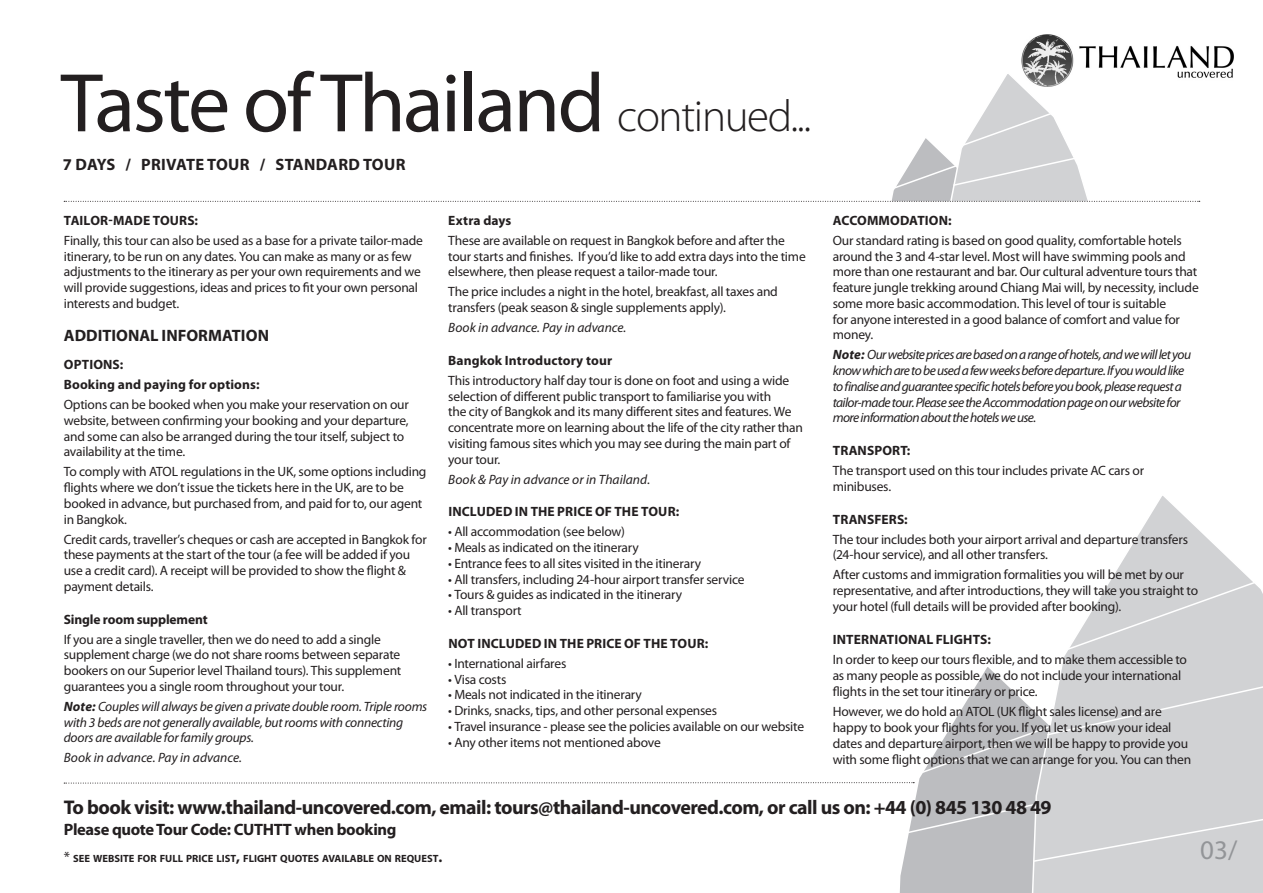
<style>
.page{position:relative;width:1263px;height:893px;background:#fff}
.page>*{position:absolute;margin:0;border:0;box-sizing:border-box;transform-origin:0 0}
.t1{font:84px "Myriad Pro";letter-spacing:-.03em;color:#231f20}
.t2{font:27px "Myriad Pro";color:#939598}
.t3{font:700 19.8px "Myriad Pro";letter-spacing:-.025em;color:#231f20}
.t4{font:700 16.5px "Myriad Pro";letter-spacing:-.01em;color:#231f20}
.t5{font:700 16.5px "Myriad Pro";letter-spacing:.02em;color:#231f20}
.t6{font:13.5px/15.8px "Myriad Pro";letter-spacing:-.015em;color:#231f20}
.t7{font:italic 13.5px/15.8px "Myriad Pro";letter-spacing:-.04em;color:#231f20}
.t8{font:700 13.5px/20px "Myriad Pro";letter-spacing:.01em;color:#231f20}
.t9{font:italic 13.5px/15.8px "Myriad Pro";letter-spacing:-.015em;color:#231f20}
.t10{font:italic 13.5px "Myriad Pro";letter-spacing:.005em;color:#231f20}
.t11{font:700 13.5px "Myriad Pro";letter-spacing:-.01em;color:#231f20}
.t12{font:700 10.5px "Myriad Pro";color:#231f20}
.s1{font-weight:300;font-size:45px}
.s2{font-weight:700}
.s3{font-weight:400;font-size:15px}
.s4{font-size:15px}
</style>
<div class="page">
<img style="left:1022px;top:35px;width:211px;height:43px">
<svg style="left:900px;top:667px;width:128px;height:211px"></svg>
<div style="left:899px;top:878px;width:129px;height:15px;background:#bcbdc0"></div>
<svg style="left:1028px;top:496px;width:235px;height:397px"></svg>
<svg style="left:1066px;top:581px;width:190px;height:70px;background:#d7d8da"></svg>
<svg style="left:919px;top:674px;width:344px;height:101px"></svg>
<svg style="left:905px;top:790px;width:358px;height:73px;background:#cbccce"></svg>
<svg style="left:64px;top:782px;width:850px;height:2px"></svg>
<svg style="left:64px;top:70px;width:1136px;height:132px"></svg>
<h1 class="t1" style="left:61px;top:51px;width:752px">Taste of Thailand <span class="s1">continued...</span></h1>
<p class="t5" style="left:63px;top:154px;width:344px">7 DAYS / PRIVATE TOUR / STANDARD TOUR</p>
<p class="t8" style="left:64px;top:210px;width:136px">TAILOR-MADE TOURS:</p>
<p class="t6" style="left:64px;top:232px;width:361px">Finally, this tour can also be used as a base for a private tailor-made itinerary, to be run on any dates. You can make as many or as few adjustments to the itinerary as per your own requirements and we will provide suggestions, ideas and prices to fit your own personal interests and budget.</p>
<p class="t4" style="left:64px;top:324px;width:207px">ADDITIONAL INFORMATION</p>
<p class="t8" style="left:64px;top:354px;width:197px">OPTIONS:<br>Booking and paying for options:</p>
<p class="t6" style="left:64px;top:397px;width:347px">Options can be booked when you make your reservation on our website, between confirming your booking and your departure, and some can also be arranged during the tour itself, subject to availability at the time.</p>
<p class="t6" style="left:64px;top:464px;width:364px">To comply with ATOL regulations in the UK, some options including flights where we don’t issue the tickets here in the UK, are to be booked in advance, but purchased from, and paid for to, our agent in Bangkok.</p>
<p class="t6" style="left:64px;top:531px;width:365px">Credit cards, traveller’s cheques or cash are accepted in Bangkok for these payments at the start of the tour (a fee will be added if you use a credit card). A receipt will be provided to show the flight &amp; payment details.</p>
<p class="t11" style="left:64px;top:610px;width:145px">Single room supplement</p>
<p class="t6" style="left:64px;top:631px;width:339px">If you are a single traveller, then we do need to add a single supplement charge (we do not share rooms between separate bookers on our Superior level Thailand tours). This supplement guarantees you a single room throughout your tour.</p>
<p class="t9" style="left:64px;top:698px;width:365px"><span class="s2">Note:</span> Couples will always be given a private double room. Triple rooms with 3 beds are not generally available, but rooms with connecting doors are available for family groups.</p>
<p class="t10" style="left:64px;top:750px;width:180px">Book in advance. Pay in advance.</p>
<p class="t8" style="left:448px;top:210px;width:65px">Extra days</p>
<p class="t6" style="left:448px;top:232px;width:359px">These are available on request in Bangkok before and after the tour starts and finishes. If you’d like to add extra days into the time elsewhere, then please request a tailor-made tour.</p>
<p class="t6" style="left:448px;top:284px;width:331px">The price includes a night in the hotel, breakfast, all taxes and transfers (peak season &amp; single supplements apply).</p>
<p class="t10" style="left:448px;top:319px;width:180px">Book in advance. Pay in advance.</p>
<p class="t8" style="left:448px;top:350px;width:165px">Bangkok Introductory tour</p>
<p class="t6" style="left:448px;top:372px;width:356px">This introductory half day tour is done on foot and using a wide selection of different public transport to familiarise you with<br>the city of Bangkok and its many different sites and features. We concentrate more on learning about the life of the city rather than visiting famous sites which you may see during the main part of your tour.</p>
<p class="t10" style="left:448px;top:471px;width:203px">Book &amp; Pay in advance or in Thailand.</p>
<p class="t8" style="left:448px;top:501px;width:232px">INCLUDED IN THE PRICE OF THE TOUR:</p>
<p class="t6" style="left:448px;top:524px;width:178px">• All accommodation (see below)</p>
<p class="t6" style="left:448px;top:540px;width:192px">• Meals as indicated on the itinerary</p>
<p class="t6" style="left:448px;top:555px;width:254px">• Entrance fees to all sites visited in the itinerary</p>
<p class="t6" style="left:448px;top:571px;width:298px">• All transfers, including 24-hour airport transfer service</p>
<p class="t6" style="left:448px;top:587px;width:235px">• Tours &amp; guides as indicated in the itinerary</p>
<p class="t6" style="left:448px;top:603px;width:75px">• All transport</p>
<p class="t8" style="left:448px;top:633px;width:261px">NOT INCLUDED IN THE PRICE OF THE TOUR:</p>
<p class="t6" style="left:448px;top:655px;width:120px">• International airfares</p>
<p class="t6" style="left:448px;top:671px;width:60px">• Visa costs</p>
<p class="t6" style="left:448px;top:687px;width:195px">• Meals not indicated in the itinerary</p>
<p class="t6" style="left:448px;top:703px;width:270px">• Drinks, snacks, tips, and other personal expenses</p>
<p class="t6" style="left:448px;top:718px;width:357px">• Travel insurance - please see the policies available on our website</p>
<p class="t6" style="left:448px;top:734px;width:214px">• Any other items not mentioned above</p>
<p class="t8" style="left:833px;top:210px;width:120px">ACCOMMODATION:</p>
<p class="t6" style="left:833px;top:232px;width:367px">Our standard rating is based on good quality, comfortable hotels around the 3 and 4-star level. Most will have swimming pools and more than one restaurant and bar. Our cultural adventure tours that feature jungle trekking around Chiang Mai will, by necessity, include some more basic accommodation. This level of tour is suitable<br>for anyone interested in a good balance of comfort and value for money.</p>
<p class="t7" style="left:833px;top:347px;width:360px"><span class="s2">Note:</span> Our website prices are based on a range of hotels, and we will let you know which are to be used a few weeks before departure. If you would like to finalise and guarantee specific hotels before you book, please request a tailor-made tour. Please see the Accommodation page on our website for more information about the hotels we use.</p>
<p class="t8" style="left:833px;top:440px;width:79px">TRANSPORT:</p>
<p class="t6" style="left:833px;top:463px;width:313px">The transport used on this tour includes private AC cars or minibuses.</p>
<p class="t8" style="left:833px;top:509px;width:76px">TRANSFERS:</p>
<p class="t6" style="left:833px;top:531px;width:357px">The tour includes both your airport arrival and departure transfers (24-hour service), and all other transfers.</p>
<p class="t6" style="left:833px;top:567px;width:367px">After customs and immigration formalities you will be met by our representative, and after introductions, they will take you straight to your hotel (full details will be provided after booking).</p>
<p class="t8" style="left:833px;top:629px;width:159px">INTERNATIONAL FLIGHTS:</p>
<p class="t6" style="left:833px;top:651px;width:356px">In order to keep our tours flexible, and to make them accessible to as many people as possible, we do not include your international flights in the set tour itinerary or price.</p>
<p class="t6" style="left:833px;top:703px;width:360px">However, we do hold an ATOL (UK flight sales license) and are happy to book your flights for you. If you let us know your ideal dates and departure airport, then we will be happy to provide you with some flight options that we can arrange for you. You can then</p>
<h3 class="t3" style="left:64px;top:795px;width:989px">To book visit: www.thailand-uncovered.com, email: tours@thailand-uncovered.com, or call us on: +44 (0) 845 130 48 49</h3>
<p class="t4" style="left:64px;top:819px;width:334px">Please quote Tour Code: CUTHTT when booking</p>
<p class="t12" style="left:64px;top:852px;width:380px"><span class="s3">*</span> SEE WEBSITE FOR FULL PRICE LIST<span class="s4">,</span> FLIGHT QUOTES AVAILABLE ON REQUEST<span class="s4">.</span></p>
<h2 class="t2" style="left:1200px;top:834px;width:38px">03/</h2>
</div>
